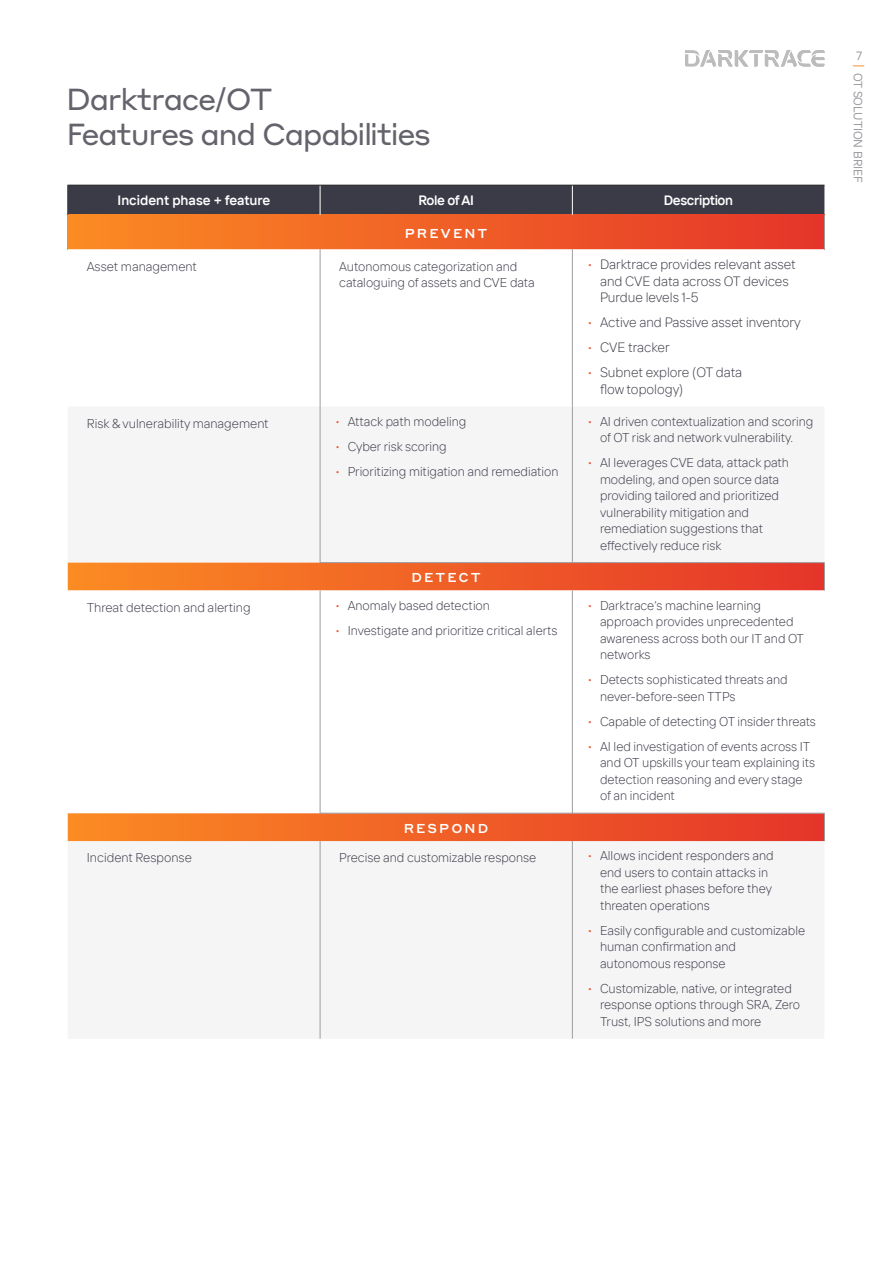
<style>
.page{position:relative;width:893px;height:1263px;background:#fff}
.page>*{position:absolute;margin:0;border:0;box-sizing:border-box;transform-origin:0 0}
.Eng_-_Heading_-_lvl_1{font:30px/34.5px "Styrene DT Web";color:#63636c}
.t1{font:300 13.5px/16.5px "TT Interphases Pro";color:#3b3b48}
.Table_Heading{font:13.5px "TT Interphases Pro Dm Bd";color:#fff}
.Table_Heading-2{font:13.5px "TT Interphases Pro Dm Bd";letter-spacing:-.02em;color:#fff}
.Table_Body{font:300 12.75px/16.5px "TT Interphases Pro";color:#3b3b48}
.Table_Heading-3{font:300 12.75px "TT Interphases Pro";color:#3b3b48}
.Table_Heading-4{font:500 12.75px "Styrene DT Web";letter-spacing:.21em;color:#fff}
.Eng_-_Page_Numbering{font:12px "TT Interphases Pro";color:#9d9da3}
.s1{font-size:15px;color:#f0542b}
.s2{color:#f68b29}
</style>
<div class="page">
<div style="left:69px;top:186px;width:755px;height:29px;background:#3b3b48"></div>
<div style="left:68px;top:215px;width:756px;height:34px;background:linear-gradient(to right,#fb8b23,#e5342a)"></div>
<svg style="left:68px;top:249px;width:756px;height:157px"></svg>
<svg style="left:68px;top:563px;width:756px;height:278px;background:#f06027"></svg>
<svg style="left:68px;top:590px;width:756px;height:223px"></svg>
<hr style="left:320px;top:185px;width:1px;height:30px;background:#fff">
<hr style="left:572px;top:185px;width:1px;height:30px;background:#fff">
<hr style="left:320px;top:562px;width:252px;height:1px;background:#9d9da3">
<hr style="left:572px;top:562px;width:253px;height:1px;background:#9d9da3">
<hr style="left:320px;top:813px;width:252px;height:1px;background:#9d9da3">
<hr style="left:572px;top:813px;width:253px;height:1px;background:#9d9da3">
<hr style="left:68px;top:185px;width:252px;height:1px;background:#231f20">
<hr style="left:320px;top:185px;width:252px;height:1px;background:#231f20">
<hr style="left:572px;top:185px;width:252px;height:1px;background:#231f20">
<hr style="left:68px;top:185px;width:1px;height:30px;background:#3b3b48">
<hr style="left:824px;top:215px;width:1px;height:34px;background:#9d9da3">
<hr style="left:320px;top:249px;width:1px;height:157px;background:#9d9da3">
<hr style="left:572px;top:249px;width:1px;height:157px;background:#9d9da3">
<hr style="left:320px;top:406px;width:1px;height:156px;background:#9d9da3">
<hr style="left:572px;top:406px;width:1px;height:156px;background:#9d9da3">
<svg style="left:824px;top:563px;width:1px;height:27px"></svg>
<hr style="left:320px;top:590px;width:1px;height:223px;background:#9d9da3">
<hr style="left:572px;top:590px;width:1px;height:223px;background:#9d9da3">
<svg style="left:824px;top:813px;width:1px;height:28px"></svg>
<hr style="left:320px;top:841px;width:1px;height:198px;background:#9d9da3">
<hr style="left:572px;top:841px;width:1px;height:198px;background:#9d9da3">
<svg style="left:685px;top:50px;width:140px;height:16px"></svg>
<p class="Eng_-_Heading_-_lvl_1" style="left:67px;top:80px;width:364px">Darktrace/OT<br>Features and Capabilities</p>
<p class="Table_Heading" style="left:118px;top:191px;width:154px">Incident phase + feature</p>
<p class="Table_Heading-2" style="left:418px;top:191px;width:57px">Role of AI</p>
<p class="Table_Heading-2" style="left:664px;top:191px;width:71px">Description</p>
<p class="Table_Heading-4" style="left:405px;top:222px;width:84px">PREVENT</p>
<p class="Table_Heading-3" style="left:87px;top:258px;width:112px">Asset management</p>
<p class="Table_Body" style="left:339px;top:258px;width:197px">Autonomous categorization and cataloguing of assets and CVE data</p>
<p class="t1" style="left:600px;top:256px;width:197px;text-indent:-13px"><span class="s1">•</span> Darktrace provides relevant asset and CVE data across OT devices<br>Purdue levels 1-5</p>
<p class="t1" style="left:587px;top:314px;width:215px"><span class="s1">•</span> Active and Passive asset inventory</p>
<p class="t1" style="left:587px;top:339px;width:84px"><span class="s1">•</span> CVE tracker</p>
<p class="t1" style="left:600px;top:364px;width:144px;text-indent:-13px"><span class="s1">•</span> Subnet explore (OT data flow topology)</p>
<p class="Table_Heading-3" style="left:87px;top:415px;width:183px">Risk &amp; vulnerability management</p>
<p class="Table_Body" style="left:335px;top:413px;width:133px"><span class="s1">•</span> Attack path modeling</p>
<p class="Table_Body" style="left:335px;top:438px;width:113px"><span class="s1">•</span> Cyber risk scoring</p>
<p class="Table_Body" style="left:335px;top:463px;width:225px"><span class="s1">•</span> Prioritizing mitigation and remediation</p>
<p class="Table_Body" style="left:587px;top:413px;width:228px;text-align:center"><span class="s1">•</span> AI driven contextualization and scoring of OT risk and network vulnerability.</p>
<p class="Table_Body" style="left:600px;top:454px;width:191px;text-indent:-13px"><span class="s1">•</span> AI leverages CVE data, attack path modeling, and open source data providing tailored and prioritized vulnerability mitigation and remediation suggestions that effectively reduce risk</p>
<p class="Table_Heading-4" style="left:412px;top:567px;width:70px">DETECT</p>
<p class="Table_Heading-3" style="left:87px;top:599px;width:165px">Threat detection and alerting</p>
<p class="Table_Body" style="left:335px;top:597px;width:156px"><span class="s1">•</span> Anomaly based detection</p>
<p class="Table_Body" style="left:335px;top:622px;width:224px"><span class="s1">•</span> Investigate and prioritize critical alerts</p>
<p class="Table_Heading-4" style="left:404px;top:817px;width:85px">RESPOND</p>
<p class="Table_Body" style="left:600px;top:597px;width:206px;text-indent:-13px"><span class="s1">•</span> Darktrace’s machine learning approach provides unprecedented awareness across both our IT and OT networks</p>
<p class="Table_Body" style="left:600px;top:671px;width:189px;text-indent:-13px"><span class="s1">•</span> Detects sophisticated threats and never-before-seen TTPs</p>
<p class="Table_Body" style="left:587px;top:713px;width:230px"><span class="s1">•</span> Capable of detecting OT insider threats</p>
<p class="Table_Body" style="left:600px;top:738px;width:217px;text-indent:-13px"><span class="s1">•</span> AI led investigation of events across IT and OT upskills your team explaining its detection reasoning and every stage of an incident</p>
<p class="Table_Heading-3" style="left:87px;top:850px;width:107px">Incident Response</p>
<p class="Table_Body" style="left:339px;top:849px;width:199px">Precise and customizable response</p>
<p class="Table_Body" style="left:600px;top:847px;width:175px;text-indent:-13px"><span class="s1">•</span> Allows incident responders and end users to contain attacks in the earliest phases before they threaten operations</p>
<p class="Table_Body" style="left:600px;top:922px;width:207px;text-indent:-13px"><span class="s1">•</span> Easily configurable and customizable human confirmation and autonomous response</p>
<p class="Table_Body" style="left:600px;top:980px;width:202px;text-indent:-13px"><span class="s1">•</span> Customizable, native, or integrated response options through SRA, Zero<br>Trust, IPS solutions and more</p>
<p class="Eng_-_Page_Numbering" style="left:856px;top:48px;width:8px">7</p>
<p class="Eng_-_Page_Numbering" style="left:866px;top:64px;width:121px;rotate:90deg"><span class="s2">|</span> OT SOLUTION BRIEF</p>
</div>
